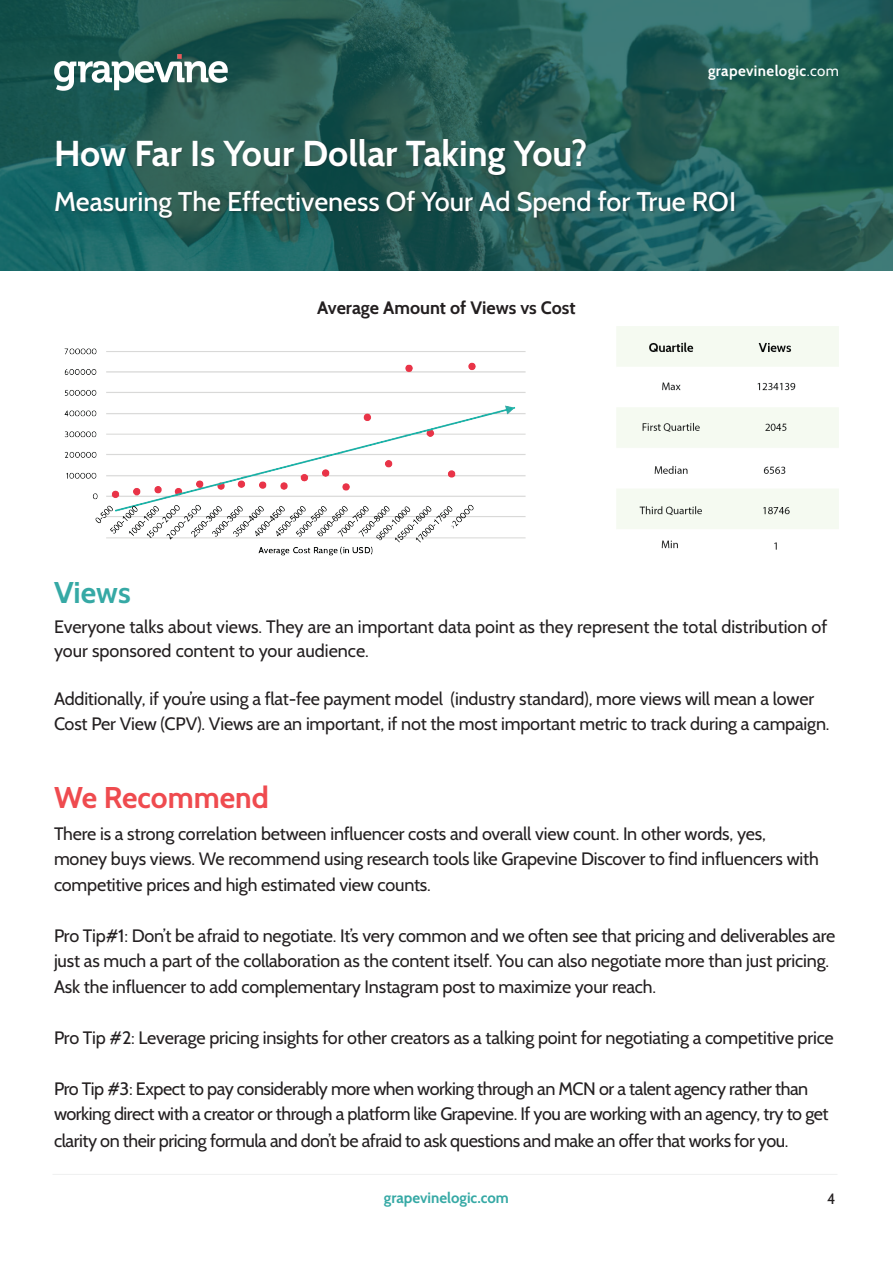
<style>
.page{position:relative;width:893px;height:1263px;background:#fff}
.page>*{position:absolute;margin:0;border:0;box-sizing:border-box;transform-origin:0 0}
.t1{font:700 36px "Cabin";color:#fff}
.t2{font:700 30px "Cabin";color:#ef4b4f}
.t3{font:700 30px "Cabin";color:#36a9a5}
.t4{font:500 27px "Cabin";color:#fff}
.t5{font:18px/25.5px "Cabin";letter-spacing:-.01em;color:#231f20}
.t6{font:700 18px "Cabin";color:#231f20}
.t7{font:700 15px "Cabin";letter-spacing:.025em;color:#fff}
.t8{font:700 15px "Cabin";color:#36a9a5}
.t9{font:15px "Cabin";color:#231f20}
.s1{font-weight:400}
</style>
<div class="page">
<svg style="left:0;top:0;width:893px;height:270px;background:#235e58"></svg>
<div style="left:55px;top:191px;width:682px;height:30px;background:#231f20;opacity:.28"></div>
<div style="left:57px;top:139px;width:531px;height:38px;background:#231f20;opacity:.28"></div>
<img style="left:54px;top:54px;width:174px;height:36px">
<hr style="left:52px;top:1174px;width:785px;height:1px;background:#eff0f0">
<img style="left:64px;top:348px;width:462px;height:208px">
<img style="left:616px;top:326px;width:223px;height:224px">
<h1 class="t1" style="left:54px;top:131px;width:535px">How Far Is Your Dollar Taking You?</h1>
<p class="t7" style="left:708px;top:62px;width:132px">grapevinelogic<span class="s1">.com</span></p>
<h3 class="t4" style="left:54px;top:185px;width:684px">Measuring The Effectiveness Of Your Ad Spend for True ROI</h3>
<p class="t6" style="left:317px;top:297px;width:260px">Average Amount of Views vs Cost</p>
<h2 class="t3" style="left:54px;top:574px;width:78px">Views</h2>
<p class="t5" style="left:54px;top:614px;width:775px;line-height:24px">Everyone talks about views. They are an important data point as they represent the total distribution of your sponsored content to your audience.</p>
<p class="t5" style="left:54px;top:685px;width:777px">Additionally, if you’re using a flat-fee payment model (industry standard), more views will mean a lower<br>Cost Per View (CPV). Views are an important, if not the most important metric to track during a campaign.</p>
<h2 class="t2" style="left:54px;top:779px;width:216px">We Recommend</h2>
<p class="t5" style="left:54px;top:820px;width:766px">There is a strong correlation between influencer costs and overall view count. In other words, yes, money buys views. We recommend using research tools like Grapevine Discover to find influencers with competitive prices and high estimated view counts.</p>
<p class="t5" style="left:54px;top:922px;width:783px">Pro Tip#1: Don’t be afraid to negotiate. It’s very common and we often see that pricing and deliverables are just as much a part of the collaboration as the content itself. You can also negotiate more than just pricing.<br>Ask the influencer to add complementary Instagram post to maximize your reach.</p>
<p class="t5" style="left:54px;top:1024px;width:781px">Pro Tip #2: Leverage pricing insights for other creators as a talking point for negotiating a competitive price</p>
<p class="t5" style="left:54px;top:1075px;width:776px;line-height:26.2px">Pro Tip #3: Expect to pay considerably more when working through an MCN or a talent agency rather than working direct with a creator or through a platform like Grapevine. If you are working with an agency, try to get clarity on their pricing formula and don’t be afraid to ask questions and make an offer that works for you.</p>
<p class="t8" style="left:384px;top:1189px;width:126px">grapevinelogic.com</p>
<p class="t9" style="left:827px;top:1189px;width:10px">4</p>
</div>
